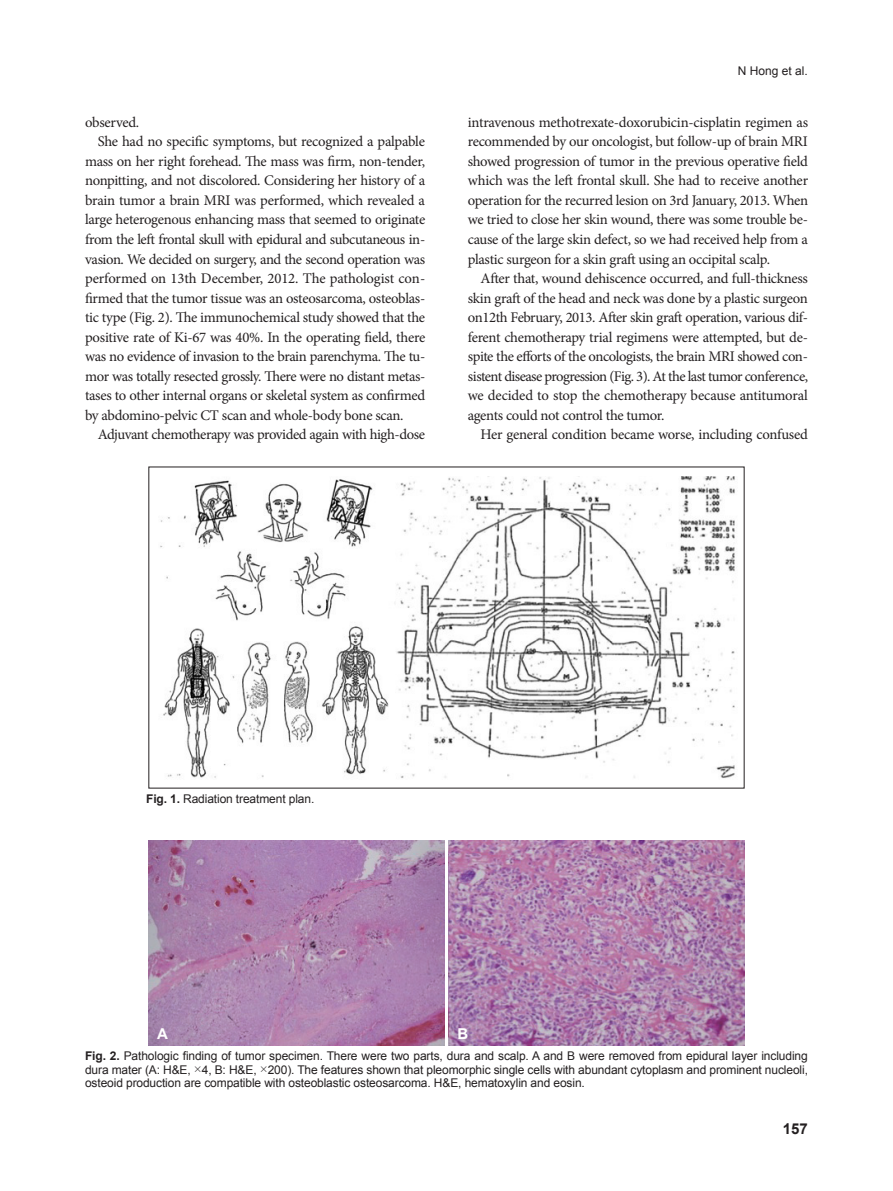
<style>
.page{position:relative;width:893px;height:1191px;background:#fff}
.page>*{position:absolute;margin:0;border:0;box-sizing:border-box;transform-origin:0 0}
.t1{font:700 15px "Arial";color:#231f20}
.t2{font:700 15px "Arial";color:#fff}
.본문{font:14.7px/19.5px "Minion Pro";letter-spacing:-.025em;color:#231f20;text-align:justify}
.그림제목{font:12px/13.5px "Arial";letter-spacing:-.01em;color:#231f20;text-align:justify}
.s1{font-weight:700}
.s2{font-family:"Garamond"}
</style>
<div class="page">
<img style="left:160px;top:476px;width:575px;height:302px">
<img style="left:149px;top:840px;width:295px;height:205px">
<img style="left:449px;top:840px;width:295px;height:205px">
<p class="본문" style="left:85px;top:113px;width:56px">observed.</p>
<p class="본문" style="left:85px;top:132px;width:342px;text-indent:13px">She had no specific symptoms, but recognized a palpable mass on her right forehead. The mass was firm, non-tender, nonpitting, and not discolored. Considering her history of a brain tumor a brain MRI was performed, which revealed a large heterogenous enhancing mass that seemed to originate from the left frontal skull with epidural and subcutaneous in&shy;vasion. We decided on surgery, and the second operation was performed on 13th December, 2012. The pathologist con&shy;firmed that the tumor tissue was an osteosarcoma, osteoblas&shy;tic type (Fig. 2). The immunochemical study showed that the positive rate of Ki-67 was 40%. In the operating field, there was no evidence of invasion to the brain parenchyma. The tu&shy;mor was totally resected grossly. There were no distant metas&shy;tases to other internal organs or skeletal system as confirmed by abdomino-pelvic CT scan and whole-body bone scan.</p>
<p class="본문" style="left:98px;top:425px;width:329px">Adjuvant chemotherapy was provided again with high-dose</p>
<p class="그림제목" style="left:738px;top:64px;width:72px">N Hong et al.</p>
<p class="본문" style="left:468px;top:113px;width:342px">intravenous methotrexate-doxorubicin-cisplatin regimen as recommended by our oncologist, but follow-up of brain MRI showed progression of tumor in the previous operative field which was the left frontal skull. She had to receive another operation for the recurred lesion on 3rd January, 2013. When we tried to close her skin wound, there was some trouble be&shy;cause of the large skin defect, so we had received help from a plastic surgeon for a skin graft using an occipital scalp.</p>
<p class="본문" style="left:468px;top:269px;width:342px;text-indent:13px">After that, wound dehiscence occurred, and full-thickness skin graft of the head and neck was done by a plastic surgeon on12th February, 2013. After skin graft operation, various dif&shy;ferent chemotherapy trial regimens were attempted, but de&shy;spite the efforts of the oncologists, the brain MRI showed con&shy;sistent disease progression (Fig. 3). At the last tumor conference, we decided to stop the chemotherapy because antitumoral agents could not control the tumor.</p>
<p class="본문" style="left:480px;top:425px;width:329px">Her general condition became worse, including confused</p>
<p class="그림제목" style="left:146px;top:792px;width:170px"><span class="s1">Fig. 1.</span> Radiation treatment plan.</p>
<p class="t2" style="left:157px;top:1024px;width:12px">A</p>
<p class="t2" style="left:457px;top:1024px;width:12px">B</p>
<p class="그림제목" style="left:85px;top:1049px;width:724px"><span class="s1">Fig. 2.</span> Pathologic finding of tumor specimen. There were two parts, dura and scalp. A and B were removed from epidural layer including dura mater (A: H&amp;E, <span class="s2">×</span>4, B: H&amp;E, <span class="s2">×</span>200). The features shown that pleomorphic single cells with abundant cytoplasm and prominent nucleoli, osteoid production are compatible with osteoblastic osteosarcoma. H&amp;E, hematoxylin and eosin.</p>
<p class="t1" style="left:783px;top:1118px;width:27px">157</p>
</div>
